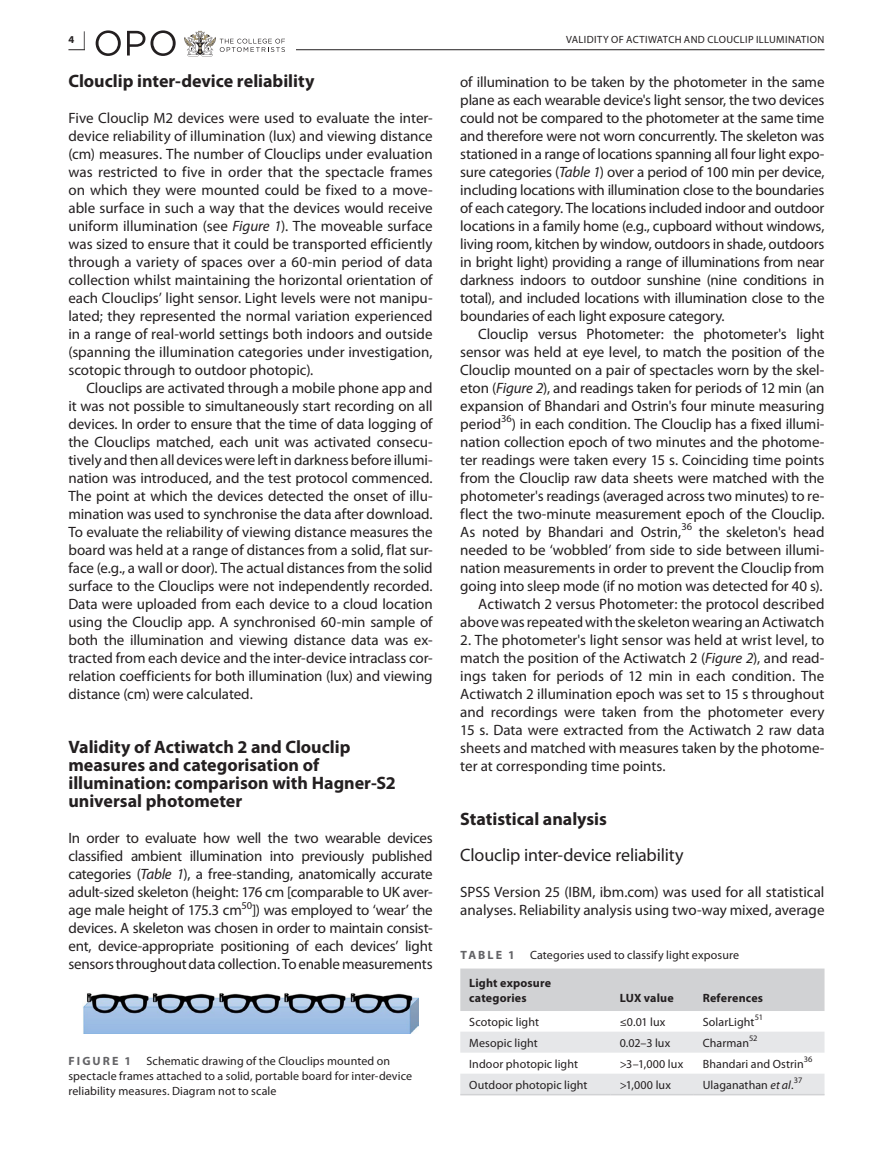
<style>
.page{position:relative;width:893px;height:1174px;background:#fff}
.page>*{position:absolute;margin:0;border:0;box-sizing:border-box;transform-origin:0 0}
.t1{font:700 18px/18px "Myriad Pro";color:#231f20}
.t2{font:18px "Myriad Pro";letter-spacing:-.01em;color:#231f20}
.t3{font:15px/18px "Myriad Pro";letter-spacing:-.005em;color:#231f20;text-align:justify}
.t4{font:12px/15px "Myriad Pro";letter-spacing:.01em;color:#231f20}
.t5{font:700 12px/15px "Myriad Pro";letter-spacing:.015em;color:#231f20}
.t6{font:700 12px "Myriad Pro";letter-spacing:.175em;color:#636366}
.t7{font:10.5px "Myriad Pro";letter-spacing:.03em;color:#231f20}
.t8{font:700 10.5px "Myriad Pro";color:#231f20}
.t9{font:8.4px "Myriad Pro";color:#231f20}
.s1{font-size:18.15px}
.s2{font-style:italic}
</style>
<div class="page">
<hr style="left:68px;top:49px;width:756px;height:1px;background:#231f20">
<div style="left:85px;top:30px;width:210px;height:26px;background:#fff"></div>
<svg style="left:184px;top:31px;width:101px;height:25px"></svg>
<svg style="left:96px;top:30px;width:80px;height:26px"></svg>
<img style="left:83px;top:993px;width:336px;height:41px">
<div style="left:460px;top:968px;width:364px;height:43px;background:#d1d2d4"></div>
<svg style="left:460px;top:1032px;width:364px;height:62px"></svg>
<hr style="left:460px;top:1094px;width:151px;height:1px;background:#d1d2d4">
<hr style="left:611px;top:1094px;width:83px;height:1px;background:#d1d2d4">
<hr style="left:694px;top:1094px;width:130px;height:1px;background:#d1d2d4">
<p class="t8" style="left:68px;top:33px;width:19px">4 <span class="s1">|</span></p>
<p class="t7" style="left:566px;top:33px;width:260px">VALIDITY OF ACTIWATCH AND CLOUCLIP ILLUMINATION</p>
<p class="t1" style="left:68px;top:72px;width:247px">Clouclip inter-device reliability</p>
<p class="t3" style="left:68px;top:109px;width:366px">Five Clouclip M2 devices were used to evaluate the inter&shy;device reliability of illumination (lux) and viewing distance (cm) measures. The number of Clouclips under evaluation was restricted to five in order that the spectacle frames on which they were mounted could be fixed to a move&shy;able surface in such a way that the devices would receive uniform illumination (see <span class="s2">Figure 1</span>). The moveable surface was sized to ensure that it could be transported efficiently through a variety of spaces over a 60-min period of data collection whilst maintaining the horizontal orientation of each Clouclips’ light sensor. Light levels were not manipu&shy;lated; they represented the normal variation experienced in a range of real-world settings both indoors and outside (spanning the illumination categories under investigation, scotopic through to outdoor photopic).</p>
<p class="t3" style="left:68px;top:379px;width:366px;text-indent:18px">Clouclips are activated through a mobile phone app and it was not possible to simultaneously start recording on all devices. In order to ensure that the time of data logging of the Clouclips matched, each unit was activated consecu&shy;tively and then all devices were left in darkness before illumi&shy;nation was introduced, and the test protocol commenced.<br>The point at which the devices detected the onset of illu&shy;mination was used to synchronise the data after download.<br>To evaluate the reliability of viewing distance measures the board was held at a range of distances from a solid, flat sur&shy;face (e.g., a wall or door). The actual distances from the solid surface to the Clouclips were not independently recorded.<br>Data were uploaded from each device to a cloud location using the Clouclip app. A synchronised 60-min sample of both the illumination and viewing distance data was ex&shy;tracted from each device and the inter-device intraclass cor&shy;relation coefficients for both illumination (lux) and viewing distance (cm) were calculated.</p>
<p class="t1" style="left:68px;top:738px;width:329px">Validity of Actiwatch 2 and Clouclip measures and categorisation of illumination: comparison with Hagner-S2 universal photometer</p>
<p class="t3" style="left:68px;top:829px;width:366px">In order to evaluate how well the two wearable devices classified ambient illumination into previously published categories (<span class="s2">Table 1</span>), a free-standing, anatomically accurate adult-sized skeleton (height: 176 cm [comparable to UK aver&shy;age male height of 175.3 cm</p>
<p class="t3" style="left:460px;top:73px;width:366px">of illumination to be taken by the photometer in the same plane as each wearable device's light sensor, the two devices could not be compared to the photometer at the same time and therefore were not worn concurrently. The skeleton was stationed in a range of locations spanning all four light expo&shy;sure categories (<span class="s2">Table 1</span>) over a period of 100 min per device, including locations with illumination close to the boundaries of each category. The locations included indoor and outdoor locations in a family home (e.g., cupboard without windows, living room, kitchen by window, outdoors in shade, outdoors in bright light) providing a range of illuminations from near darkness indoors to outdoor sunshine (nine conditions in total), and included locations with illumination close to the boundaries of each light exposure category.</p>
<p class="t3" style="left:460px;top:325px;width:366px;text-indent:18px">Clouclip versus Photometer: the photometer's light sensor was held at eye level, to match the position of the Clouclip mounted on a pair of spectacles worn by the skel&shy;eton (<span class="s2">Figure 2</span>), and readings taken for periods of 12 min (an expansion of Bhandari and Ostrin's four minute measuring period</p>
<p class="t7" style="left:501px;top:413px;width:12px">36</p>
<p class="t3" style="left:460px;top:415px;width:366px;text-indent:51px">) in each condition. The Clouclip has a fixed illumi&shy;nation collection epoch of two minutes and the photome&shy;ter readings were taken every 15 s. Coinciding time points from the Clouclip raw data sheets were matched with the photometer's readings (averaged across two minutes) to re&shy;flect the two-minute measurement epoch of the Clouclip.<br>As noted by Bhandari and Ostrin,</p>
<p class="t7" style="left:681px;top:521px;width:12px">36</p>
<p class="t3" style="left:460px;top:523px;width:366px;text-align:right">the skeleton's head<br>needed to be ‘wobbled’ from side to side between illumi&shy;nation measurements in order to prevent the Clouclip from going into sleep mode (if no motion was detected for 40 s).<br>Actiwatch 2 versus Photometer: the protocol described above was repeated with the skeleton wearing an Actiwatch</p>
<p class="t3" style="left:460px;top:631px;width:366px">2. The photometer's light sensor was held at wrist level, to match the position of the Actiwatch 2 (<span class="s2">Figure 2</span>), and read&shy;ings taken for periods of 12 min in each condition. The Actiwatch 2 illumination epoch was set to 15 s throughout and recordings were taken from the photometer every 15 s. Data were extracted from the Actiwatch 2 raw data sheets and matched with measures taken by the photome&shy;ter at corresponding time points.</p>
<p class="t1" style="left:460px;top:810px;width:148px">Statistical analysis</p>
<p class="t2" style="left:460px;top:845px;width:225px">Clouclip inter-device reliability</p>
<p class="t3" style="left:460px;top:883px;width:366px">SPSS Version 25 (IBM, ibm.com) was used for all statistical analyses. Reliability analysis using two-way mixed, average</p>
<p class="t7" style="left:242px;top:899px;width:12px">50</p>
<p class="t3" style="left:68px;top:901px;width:366px;text-indent:184px">]) was employed to ‘wear’ the devices. A skeleton was chosen in order to maintain consist&shy;ent, device-appropriate positioning of each devices’ light sensors throughout data collection. To enable measurements</p>
<p class="t6" style="left:460px;top:948px;width:56px">TABLE 1</p>
<p class="t4" style="left:530px;top:947px;width:210px">Categories used to classify light exposure</p>
<p class="t5" style="left:469px;top:975px;width:83px">Light exposure categories</p>
<p class="t5" style="left:620px;top:990px;width:56px">LUX value</p>
<p class="t5" style="left:703px;top:990px;width:62px">References</p>
<p class="t4" style="left:68px;top:1054px;width:345px;text-indent:78px">Schematic drawing of the Clouclips mounted on spectacle frames attached to a solid, portable board for inter-device reliability measures. Diagram not to scale</p>
<p class="t6" style="left:69px;top:1054px;width:64px">FIGURE 1</p>
<p class="t4" style="left:469px;top:1014px;width:71px">Scotopic light</p>
<p class="t4" style="left:620px;top:1014px;width:47px">≤0.01 lux</p>
<p class="t4" style="left:703px;top:1014px;width:62px">SolarLight<sup>51</sup></p>
<p class="t4" style="left:469px;top:1035px;width:70px">Mesopic light</p>
<p class="t4" style="left:620px;top:1035px;width:52px">0.02–3 lux</p>
<p class="t4" style="left:703px;top:1035px;width:56px">Charman<sup>52</sup></p>
<p class="t4" style="left:469px;top:1056px;width:110px">Indoor photopic light</p>
<p class="t4" style="left:620px;top:1056px;width:65px">&gt;3–1,000 lux</p>
<p class="t4" style="left:703px;top:1056px;width:111px">Bhandari and Ostrin<sup>36</sup></p>
<p class="t4" style="left:469px;top:1077px;width:120px">Outdoor photopic light</p>
<p class="t4" style="left:620px;top:1077px;width:53px">&gt;1,000 lux</p>
<p class="t4" style="left:703px;top:1077px;width:92px">Ulaganathan <span class="s2">et al</span>.</p>
<p class="t9" style="left:794px;top:1075px;width:10px">37</p>
</div>
